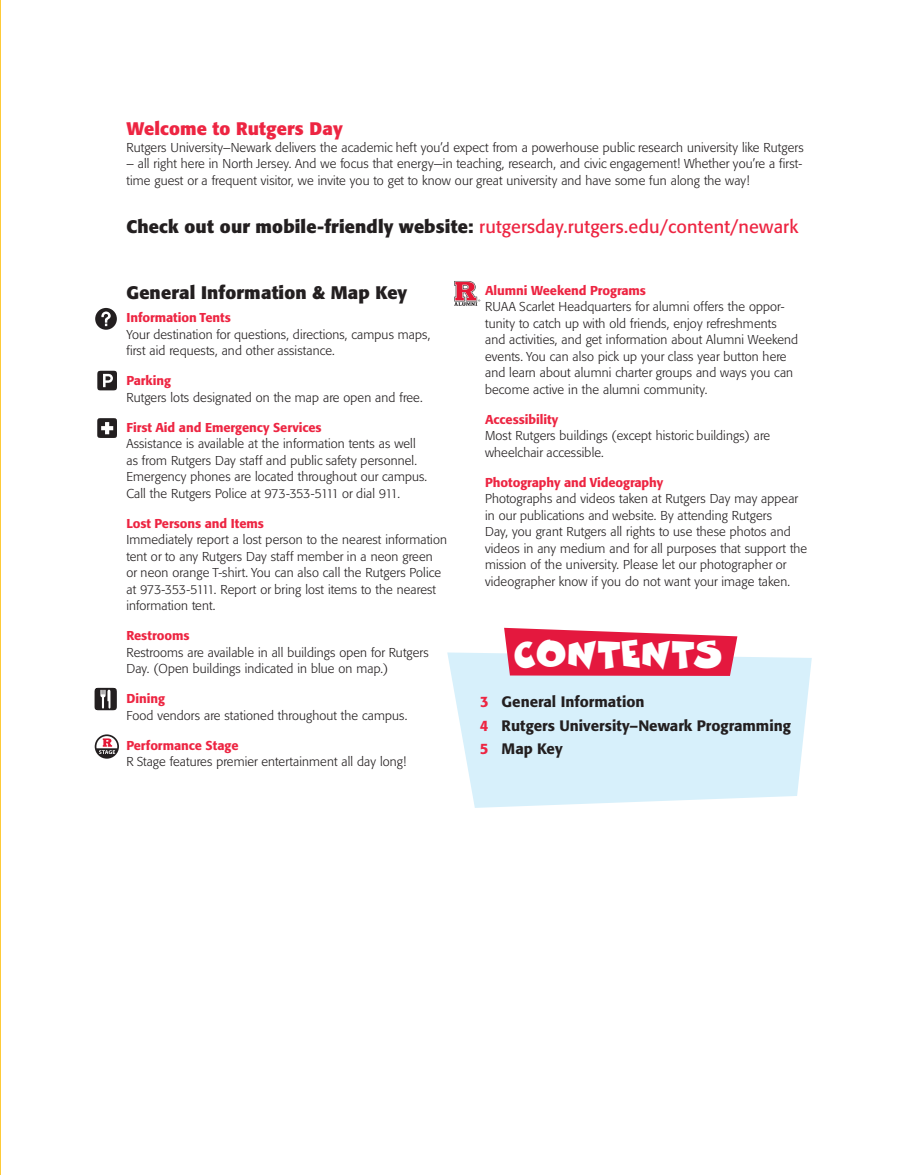
<style>
.page{position:relative;width:905px;height:1175px;background:#fff}
.page>*{position:absolute;margin:0;border:0;box-sizing:border-box;transform-origin:0 0}
.t1{font:31.65px "Comics Car Toon";letter-spacing:.02em;color:#fff}
.t2{font:18px "Formata BQ";letter-spacing:.01em;color:#ed2542}
.t3{font:700 18px "Formata BQ";letter-spacing:.01em;color:#231f20}
.t4{font:700 18px "Formata BQ";letter-spacing:.01em;color:#ed2542}
.t5{font:500 15px/23.1px "Formata BQ";color:#231f20}
.t6{font:300 12.75px/16.5px "Formata BQ";letter-spacing:.01em;color:#231f20}
.t7{font:500 12.75px "Formata BQ";letter-spacing:-.005em;color:#ed2542}
.s1{font-weight:700;color:#231f20}
.s2{color:#ed2542}
</style>
<div class="page">
<div style="left:95px;top:308px;width:22px;height:22px;background:#231f20;border-radius:50%"></div>
<svg style="left:101px;top:311px;width:10px;height:15px"></svg>
<svg style="left:97px;top:418px;width:20px;height:20px"></svg>
<svg style="left:95px;top:688px;width:22px;height:22px"></svg>
<svg style="left:97px;top:371px;width:20px;height:19px"></svg>
<svg style="left:95px;top:734px;width:24px;height:24px"></svg>
<svg style="left:454px;top:281px;width:26px;height:25px"></svg>
<svg style="left:447px;top:652px;width:364px;height:156px;background:#dbf1fb"></svg>
<svg style="left:504px;top:628px;width:233px;height:48px;background:#e63254"></svg>
<hr style="left:0;top:0;width:1px;height:1174px;background:#feca38">
<h2 class="t4" style="left:126px;top:118px;width:218px">Welcome to Rutgers Day</h2>
<p class="t6" style="left:126px;top:139px;width:678px">Rutgers University–Newark delivers the academic heft you’d expect from a powerhouse public research university like Rutgers</p>
<p class="t6" style="left:126px;top:156px;width:677px">– all right here in North Jersey. And we focus that energy—in teaching, research, and civic engagement! Whether you’re a first&shy;time guest or a frequent visitor, we invite you to get to know our great university and have some fun along the way!</p>
<h2 class="t2" style="left:126px;top:216px;width:673px"><span class="s1">Check out our mobile-friendly website:</span> rutgersday.rutgers.edu/content/newark</h2>
<h2 class="t3" style="left:126px;top:281px;width:282px">General Information &amp; Map Key</h2>
<p class="t7" style="left:126px;top:310px;width:106px">Information Tents</p>
<p class="t6" style="left:126px;top:326px;width:305px">Your destination for questions, directions, campus maps, first aid requests, and other assistance.</p>
<p class="t7" style="left:126px;top:373px;width:46px">Parking</p>
<p class="t6" style="left:126px;top:389px;width:298px">Rutgers lots designated on the map are open and free.</p>
<p class="t7" style="left:126px;top:419px;width:197px">First Aid and Emergency Services</p>
<p class="t6" style="left:126px;top:435px;width:302px">Assistance is available at the information tents as well as from Rutgers Day staff and public safety personnel.<br>Emergency phones are located throughout our campus.<br>Call the Rutgers Police at 973-353-5111 or dial 911.</p>
<p class="t7" style="left:126px;top:515px;width:139px">Lost Persons and Items</p>
<p class="t6" style="left:126px;top:531px;width:322px">Immediately report a lost person to the nearest information tent or to any Rutgers Day staff member in a neon green<br>or neon orange T-shirt. You can also call the Rutgers Police at 973-353-5111. Report or bring lost items to the nearest information tent.</p>
<p class="t7" style="left:126px;top:628px;width:65px">Restrooms</p>
<p class="t6" style="left:126px;top:644px;width:304px">Restrooms are available in all buildings open for Rutgers<br>Day. (Open buildings indicated in blue on map.)</p>
<p class="t7" style="left:126px;top:691px;width:40px">Dining</p>
<p class="t6" style="left:126px;top:707px;width:282px">Food vendors are stationed throughout the campus.</p>
<p class="t7" style="left:126px;top:737px;width:114px">Performance Stage</p>
<p class="t6" style="left:126px;top:753px;width:281px">R Stage features premier entertainment all day long!</p>
<p class="t7" style="left:485px;top:282px;width:162px">Alumni Weekend Programs</p>
<p class="t6" style="left:485px;top:298px;width:314px">RUAA Scarlet Headquarters for alumni offers the oppor&shy;tunity to catch up with old friends, enjoy refreshments and activities, and get information about Alumni Weekend events. You can also pick up your class year button here and learn about alumni charter groups and ways you can become active in the alumni community.</p>
<p class="t7" style="left:485px;top:411px;width:75px">Accessibility</p>
<p class="t6" style="left:485px;top:427px;width:287px">Most Rutgers buildings (except historic buildings) are wheelchair accessible.</p>
<p class="t7" style="left:485px;top:474px;width:180px">Photography and Videography</p>
<p class="t6" style="left:485px;top:490px;width:324px">Photographs and videos taken at Rutgers Day may appear in our publications and website. By attending Rutgers<br>Day, you grant Rutgers all rights to use these photos and videos in any medium and for all purposes that support the mission of the university. Please let our photographer or videographer know if you do not want your image taken.</p>
<h1 class="t1" style="left:514px;top:635px;width:209px">CONTENTS</h1>
<p class="t5" style="left:479px;top:690px;width:313px"><span class="s2">3</span> General Information<br><span class="s2">4</span> Rutgers University–Newark Programming<br><span class="s2">5</span> Map Key</p>
</div>
